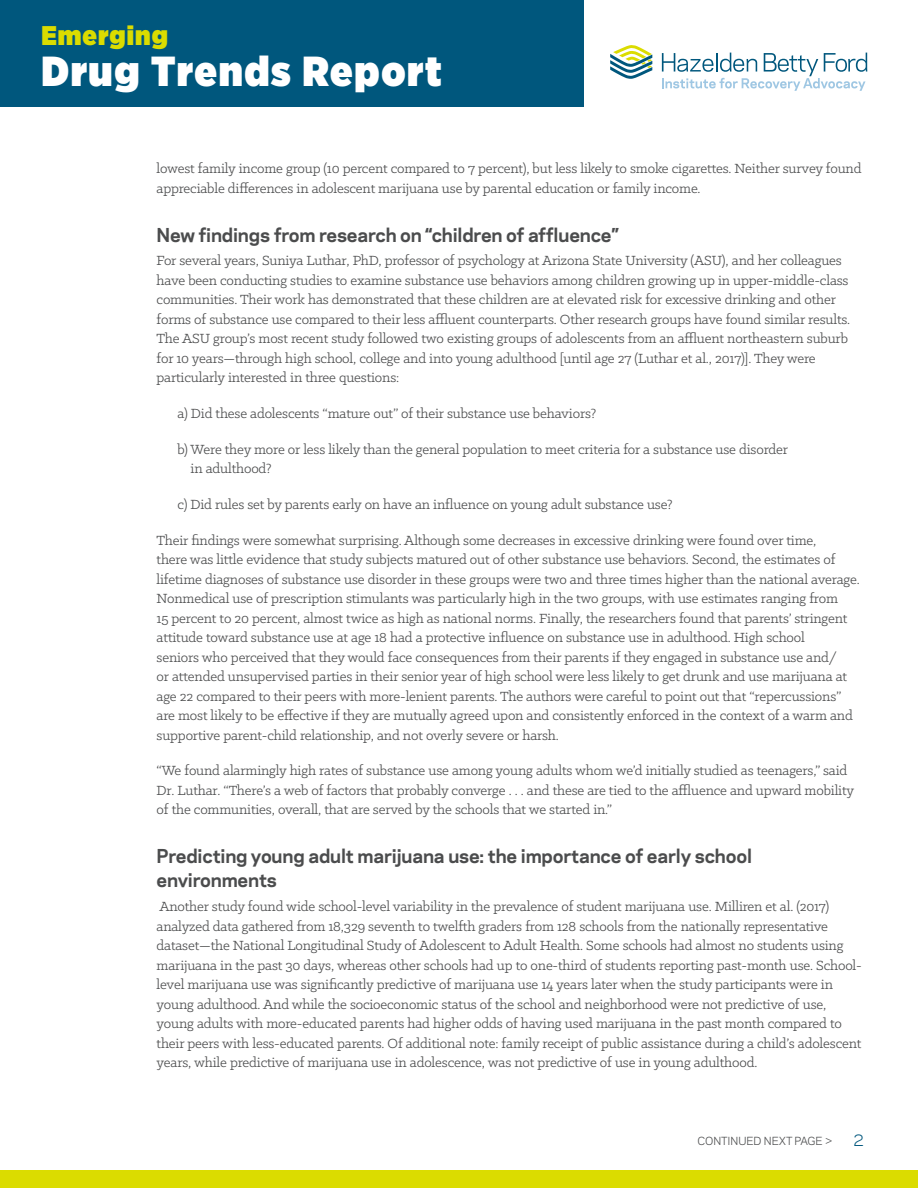
<style>
.page{position:relative;width:918px;height:1188px;background:#fff}
.page>*{position:absolute;margin:0;border:0;box-sizing:border-box;transform-origin:0 0}
.t1{font:900 42px "Gotham Narrow";letter-spacing:.04em;color:#fff}
.t2{font:900 27px "Gotham Narrow";letter-spacing:.04em;color:#dbdc00}
.Headings{font:700 18px/24px "Polaris";letter-spacing:-.01em;color:#4b4c4d}
.Main_Body_Text{font:15px/19.5px "Klinic Slab";letter-spacing:-.01em;color:#4b4c4d}
.Inset_body{font:15px/19.5px "Klinic Slab";letter-spacing:-.01em;color:#4b4c4d}
.Headings-2{font:15px "Polaris";color:#00577d}
.t3{font:10.5px "Polaris";letter-spacing:-.01em;color:#4b4c4d}
</style>
<div class="page">
<div style="left:0;top:1171px;width:918px;height:17px;background:#dbdc00"></div>
<div style="left:0;top:0;width:583px;height:106px;background:#00577d"></div>
<svg style="left:610px;top:45px;width:42px;height:34px"></svg>
<svg style="left:662px;top:53px;width:205px;height:38px"></svg>
<p class="t2" style="left:41px;top:18px;width:128px">Emerging</p>
<p class="t1" style="left:41px;top:43px;width:402px">Drug Trends Report</p>
<p class="Main_Body_Text" style="left:157px;top:158px;width:706px">lowest family income group (10 percent compared to 7 percent), but less likely to smoke cigarettes. Neither survey found appreciable differences in adolescent marijuana use by parental education or family income.</p>
<p class="Headings" style="left:157px;top:222px;width:464px">New findings from research on “children of affluence”</p>
<p class="Main_Body_Text" style="left:157px;top:251px;width:695px">For several years, Suniya Luthar, PhD, professor of psychology at Arizona State University (ASU), and her colleagues have been conducting studies to examine substance use behaviors among children growing up in upper-middle-class communities. Their work has demonstrated that these children are at elevated risk for excessive drinking and other forms of substance use compared to their less affluent counterparts. Other research groups have found similar results.<br>The ASU group’s most recent study followed two existing groups of adolescents from an affluent northeastern suburb for 10 years—through high school, college and into young adulthood [until age 27 (Luthar et al., 2017)]. They were particularly interested in three questions:</p>
<p class="Inset_body" style="left:178px;top:403px;width:420px">a) Did these adolescents “mature out” of their substance use behaviors?</p>
<p class="Inset_body" style="left:191px;top:439px;width:599px;text-indent:-13px">b) Were they more or less likely than the general population to meet criteria for a substance use disorder in adulthood?</p>
<p class="Inset_body" style="left:178px;top:494px;width:497px">c) Did rules set by parents early on have an influence on young adult substance use?</p>
<p class="Main_Body_Text" style="left:157px;top:530px;width:705px">Their findings were somewhat surprising. Although some decreases in excessive drinking were found over time,<br>there was little evidence that study subjects matured out of other substance use behaviors. Second, the estimates of lifetime diagnoses of substance use disorder in these groups were two and three times higher than the national average.<br>Nonmedical use of prescription stimulants was particularly high in the two groups, with use estimates ranging from<br>15 percent to 20 percent, almost twice as high as national norms. Finally, the researchers found that parents’ stringent attitude toward substance use at age 18 had a protective influence on substance use in adulthood. High school<br>seniors who perceived that they would face consequences from their parents if they engaged in substance use and/<br>or attended unsupervised parties in their senior year of high school were less likely to get drunk and use marijuana at age 22 compared to their peers with more-lenient parents. The authors were careful to point out that “repercussions” are most likely to be effective if they are mutually agreed upon and consistently enforced in the context of a warm and supportive parent-child relationship, and not overly severe or harsh.</p>
<p class="Main_Body_Text" style="left:157px;top:761px;width:699px">“We found alarmingly high rates of substance use among young adults whom we’d initially studied as teenagers,” said<br>Dr. Luthar. “There’s a web of factors that probably converge . . . and these are tied to the affluence and upward mobility of the communities, overall, that are served by the schools that we started in.”</p>
<p class="Headings" style="left:157px;top:843px;width:597px">Predicting young adult marijuana use: the importance of early school environments</p>
<p class="Main_Body_Text" style="left:157px;top:896px;width:707px">Another study found wide school-level variability in the prevalence of student marijuana use. Milliren et al. (2017) analyzed data gathered from 18,329 seventh to twelfth graders from 128 schools from the nationally representative dataset—the National Longitudinal Study of Adolescent to Adult Health. Some schools had almost no students using marijuana in the past 30 days, whereas other schools had up to one-third of students reporting past-month use. School&shy;level marijuana use was significantly predictive of marijuana use 14 years later when the study participants were in young adulthood. And while the socioeconomic status of the school and neighborhood were not predictive of use, young adults with more-educated parents had higher odds of having used marijuana in the past month compared to their peers with less-educated parents. Of additional note: family receipt of public assistance during a child’s adolescent years, while predictive of marijuana use in adolescence, was not predictive of use in young adulthood.</p>
<p class="t3" style="left:698px;top:1133px;width:137px">CONTINUED NEXT PAGE &gt;</p>
<p class="Headings-2" style="left:854px;top:1129px;width:12px">2</p>
</div>
